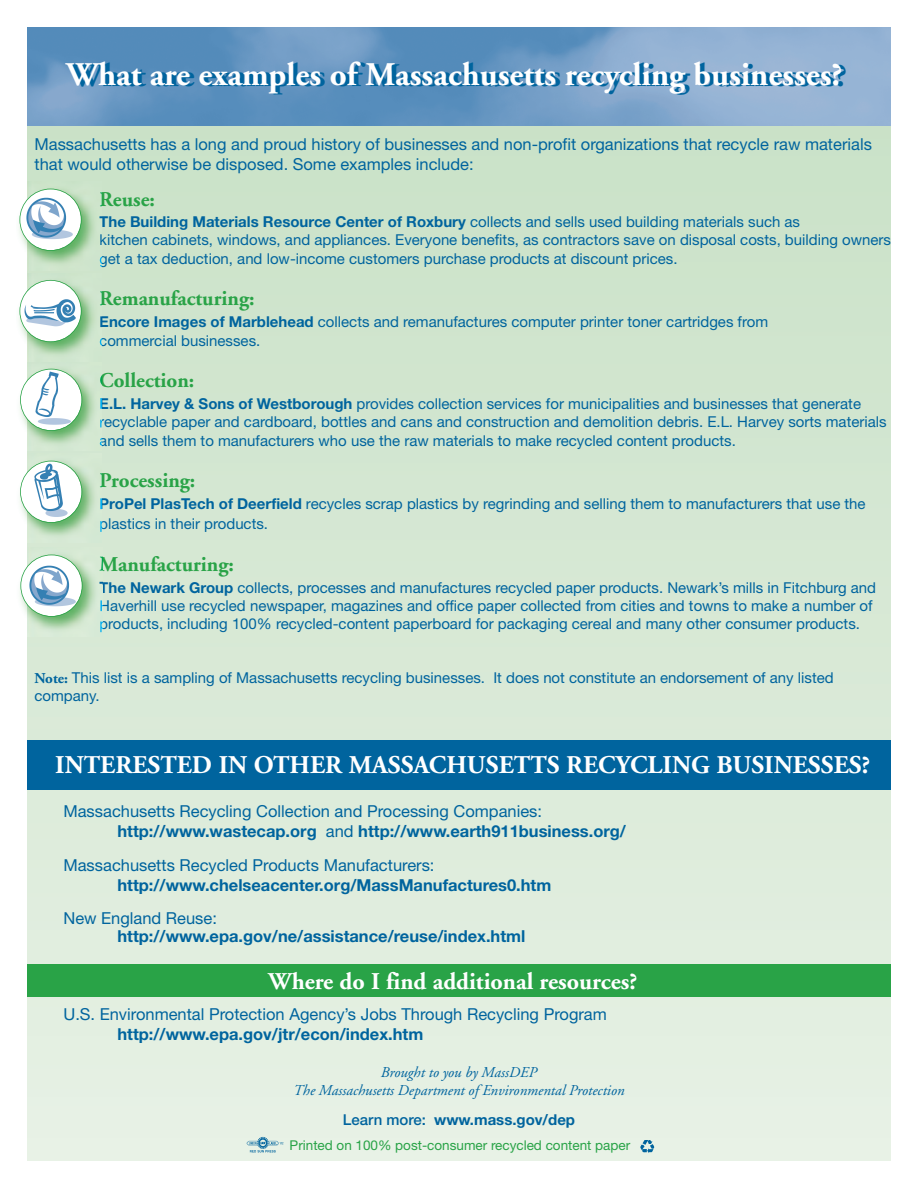
<style>
.page{position:relative;width:918px;height:1188px;background:#fff}
.page>*{position:absolute;margin:0;border:0;box-sizing:border-box;transform-origin:0 0}
.t1{font:700 33px "Adobe Garamond";letter-spacing:-.16em;color:#fff}
.t2{font:700 25.5px "Adobe Garamond";color:#fff}
.t3{font:700 24px "Adobe Garamond";color:#fff}
.t4{font:700 21px "Adobe Garamond";color:#29a347}
.t5{font:16.5px/20px "Helvetica Neue";color:#00649e}
.t6{font:700 16.5px "Helvetica Neue";color:#00649e}
.t7{font:15px/18.3px "Helvetica Neue";color:#00649e}
.t8{font:italic 15px/18px "Adobe Garamond";color:#00649e;text-align:center}
.t9{font:700 15px "Helvetica Neue";color:#00649e}
.t10{font:13.5px "Helvetica Neue";color:#29a347}
.s1{color:#00649e}
.s2{font-weight:700}
.s3{font-family:"Adobe Garamond";font-weight:700}
.s4{font-weight:500}
</style>
<div class="page">
<div style="left:27px;top:120px;width:864px;height:1041px;background:linear-gradient(to bottom,#c9e1c7,#e7f1e5)"></div>
<img style="left:27px;top:27px;width:864px;height:99px">
<img style="left:240px;top:1137px;width:47px;height:17px">
<img style="left:637px;top:1137px;width:20px;height:18px">
<div style="left:27px;top:740px;width:864px;height:50px;background:#00649e"></div>
<img style="left:20px;top:548px;width:82px;height:88px">
<img style="left:99px;top:557px;width:3px;height:14px">
<svg style="left:100px;top:600px;width:2px;height:11px"></svg>
<svg style="left:100px;top:621px;width:2px;height:11px"></svg>
<div style="left:21px;top:555px;width:61px;height:61px;background:#fff;border-radius:50%"></div>
<img style="left:26px;top:561px;width:53px;height:53px">
<div style="left:20px;top:555px;width:63px;height:62px;border:2px solid #29a347;border-radius:50%"></div>
<img style="left:20px;top:454px;width:82px;height:88px">
<svg style="left:100px;top:473px;width:2px;height:14px"></svg>
<svg style="left:100px;top:498px;width:2px;height:11px"></svg>
<svg style="left:100px;top:521px;width:2px;height:11px"></svg>
<div style="left:21px;top:461px;width:61px;height:61px;background:#fff;border-radius:50%"></div>
<img style="left:32px;top:463px;width:37px;height:54px">
<div style="left:20px;top:461px;width:62px;height:62px;border:2px solid #29a347;border-radius:50%"></div>
<img style="left:19px;top:273px;width:83px;height:177px">
<svg style="left:100px;top:375px;width:2px;height:10px"></svg>
<svg style="left:100px;top:398px;width:2px;height:11px"></svg>
<svg style="left:100px;top:419px;width:2px;height:8px"></svg>
<svg style="left:100px;top:438px;width:2px;height:8px"></svg>
<div style="left:21px;top:369px;width:61px;height:61px;background:#fff;border-radius:50%"></div>
<img style="left:34px;top:370px;width:38px;height:57px">
<div style="left:20px;top:369px;width:62px;height:62px;border:2px solid #29a347;border-radius:50%"></div>
<svg style="left:100px;top:291px;width:1px;height:14px"></svg>
<div style="left:20px;top:281px;width:61px;height:60px;background:#fff;border-radius:50%"></div>
<img style="left:23px;top:293px;width:55px;height:36px">
<div style="left:19px;top:280px;width:63px;height:62px;border:2px solid #29a347;border-radius:50%"></div>
<img style="left:19px;top:182px;width:82px;height:88px">
<svg style="left:100px;top:192px;width:1px;height:14px"></svg>
<div style="left:20px;top:189px;width:61px;height:61px;background:#fff;border-radius:50%"></div>
<img style="left:23px;top:194px;width:53px;height:52px">
<div style="left:19px;top:189px;width:63px;height:62px;border:2px solid #29a347;border-radius:50%"></div>
<div style="left:27px;top:964px;width:864px;height:34px;background:#29a347"></div>
<h1 class="t1" style="left:67px;top:61px;width:782px">W<span class="s1">W</span>h<span class="s1">h</span>a<span class="s1">a</span>t<span class="s1">t</span> a<span class="s1">a</span>r<span class="s1">r</span>e<span class="s1">e</span> e<span class="s1">e</span>x<span class="s1">x</span>a<span class="s1">a</span>m<span class="s1">m</span>p<span class="s1">p</span>l<span class="s1">l</span>e<span class="s1">e</span>s<span class="s1">s</span> o<span class="s1">o</span>f<span class="s1">f</span> M<span class="s1">M</span>a<span class="s1">a</span>s<span class="s1">s</span>s<span class="s1">s</span>a<span class="s1">a</span>c<span class="s1">c</span>h<span class="s1">h</span>u<span class="s1">u</span>s<span class="s1">s</span>e<span class="s1">e</span>t<span class="s1">t</span>t<span class="s1">t</span>s<span class="s1">s</span> r<span class="s1">r</span>e<span class="s1">e</span>c<span class="s1">c</span>y<span class="s1">y</span>c<span class="s1">c</span>l<span class="s1">l</span>i<span class="s1">i</span>n<span class="s1">n</span>g<span class="s1">g</span> b<span class="s1">b</span>u<span class="s1">u</span>s<span class="s1">s</span>i<span class="s1">i</span>n<span class="s1">n</span>e<span class="s1">e</span>s<span class="s1">s</span>s<span class="s1">s</span>e<span class="s1">e</span>s<span class="s1">s</span>?<span class="s1">?</span></h1>
<p class="t5" style="left:34px;top:136px;width:839px">Massachusetts has a long and proud history of businesses and non-profit organizations that recycle raw materials that would otherwise be disposed. Some examples include:</p>
<h3 class="t4" style="left:99px;top:191px;width:57px">Reuse:</h3>
<p class="t7" style="left:99px;top:214px;width:793px"><span class="s2">The Building Materials Resource Center of Roxbury</span> collects and sells used building materials such as<br>kitchen cabinets, windows, and appliances. Everyone benefits, as contractors save on disposal costs, building owners get a tax deduction, and low-income customers purchase products at discount prices.</p>
<h3 class="t4" style="left:99px;top:290px;width:157px">Remanufacturing:</h3>
<p class="t7" style="left:99px;top:314px;width:670px;line-height:18.8px"><span class="s2">Encore Images of Marblehead</span> collects and remanufactures computer printer toner cartridges from commercial businesses.</p>
<h3 class="t4" style="left:99px;top:372px;width:97px">Collection:</h3>
<p class="t7" style="left:99px;top:396px;width:789px"><span class="s2">E.L. Harvey &amp; Sons of Westborough</span> provides collection services for municipalities and businesses that generate recyclable paper and cardboard, bottles and cans and construction and demolition debris. E.L. Harvey sorts materials and sells them to manufacturers who use the raw materials to make recycled content products.</p>
<h3 class="t4" style="left:99px;top:472px;width:98px">Processing:</h3>
<p class="t7" style="left:99px;top:495px;width:768px;line-height:19.8px"><span class="s2">ProPel PlasTech of Deerfield</span> recycles scrap plastics by regrinding and selling them to manufacturers that use the plastics in their products.</p>
<h3 class="t4" style="left:99px;top:556px;width:136px">Manufacturing:</h3>
<p class="t7" style="left:99px;top:579px;width:778px"><span class="s2">The Newark Group</span> collects, processes and manufactures recycled paper products. Newark’s mills in Fitchburg and<br>Haverhill use recycled newspaper, magazines and office paper collected from cities and towns to make a number of products, including 100% recycled-content paperboard for packaging cereal and many other consumer products.</p>
<p class="t7" style="left:35px;top:670px;width:801px;line-height:17.9px"><span class="s3">Note:</span> This list is a sampling of Massachusetts recycling businesses. It does not constitute an endorsement of any listed company.</p>
<h2 class="t2" style="left:55px;top:755px;width:816px">INTERESTED IN OTHER MASSACHUSETTS RECYCLING BUSINESSES?</h2>
<p class="t5" style="left:117px;top:803px;width:510px;text-indent:-54px">Massachusetts Recycling Collection and Processing Companies: <span class="s2">http://www.wastecap.org</span> and <span class="s2">http://www.earth911business.org/</span></p>
<p class="t5" style="left:63px;top:857px;width:373px">Massachusetts Recycled Products Manufacturers:</p>
<p class="t6" style="left:117px;top:879px;width:435px">http://www.chelseacenter.org/MassManufactures0.htm</p>
<p class="t5" style="left:63px;top:910px;width:155px">New England Reuse:</p>
<p class="t6" style="left:117px;top:930px;width:410px">http://www.epa.gov/ne/assistance/reuse/index.html</p>
<h3 class="t3" style="left:269px;top:972px;width:370px">Where do I find additional resources?</h3>
<p class="t5" style="left:63px;top:1006px;width:545px">U.S. Environmental Protection Agency’s Jobs Through Recycling Program</p>
<p class="t6" style="left:117px;top:1028px;width:307px">http://www.epa.gov/jtr/econ/index.htm</p>
<p class="t8" style="left:293px;top:1065px;width:333px">Brought to you by MassDEP<br>The Massachusetts Department of Environmental Protection</p>
<p class="t9" style="left:343px;top:1115px;width:234px"><span class="s4">Learn more:</span> www.mass.gov/dep</p>
<p class="t10" style="left:290px;top:1141px;width:342px">Printed on 100% post-consumer recycled content paper</p>
</div>
